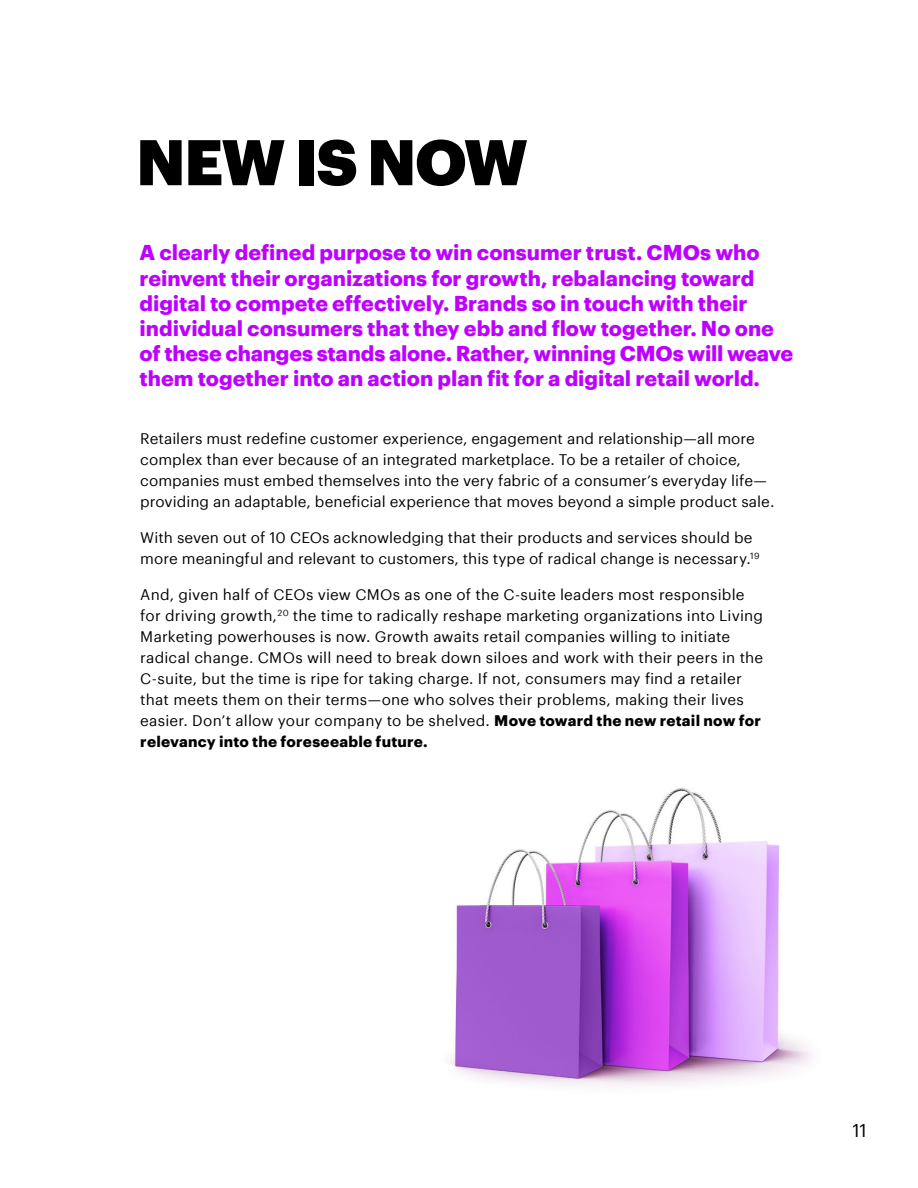
<style>
.page{position:relative;width:918px;height:1188px;background:#fff}
.page>*{position:absolute;margin:0;border:0;box-sizing:border-box;transform-origin:0 0}
.t1{font:900 63px "Graphik";letter-spacing:-.025em;color:#000}
.t2{font:700 21px/25.2px "Graphik";letter-spacing:-.005em;color:#bd00ff}
.t3{font:18px "Graphik";color:#000}
.t4{font:15px/21px "Graphik";letter-spacing:.005em;color:#000}
.s1{font-weight:700}
</style>
<div class="page">
<img style="left:449px;top:788px;width:363px;height:298px">
<h1 class="t1" style="left:136px;top:113px;width:393px">NEW IS NOW</h1>
<p class="t2" style="left:140px;top:238px;width:655px">A clearly defined purpose to win consumer trust. CMOs who reinvent their organizations for growth, rebalancing toward digital to compete effectively. Brands so in touch with their individual consumers that they ebb and flow together. No one of these changes stands alone. Rather, winning CMOs will weave them together into an action plan fit for a digital retail world.</p>
<p class="t4" style="left:140px;top:427px;width:636px">Retailers must redefine customer experience, engagement and relationship—all more complex than ever because of an integrated marketplace. To be a retailer of choice, companies must embed themselves into the very fabric of a consumer’s everyday life— providing an adaptable, beneficial experience that moves beyond a simple product sale.</p>
<p class="t4" style="left:140px;top:526px;width:621px">With seven out of 10 CEOs acknowledging that their products and services should be more meaningful and relevant to customers, this type of radical change is necessary.<sup>19</sup></p>
<p class="t4" style="left:140px;top:583px;width:625px">And, given half of CEOs view CMOs as one of the C-suite leaders most responsible for driving growth,<sup>20</sup> the time to radically reshape marketing organizations into Living Marketing powerhouses is now. Growth awaits retail companies willing to initiate radical change. CMOs will need to break down siloes and work with their peers in the C-suite, but the time is ripe for taking charge. If not, consumers may find a retailer that meets them on their terms—one who solves their problems, making their lives easier. Don’t allow your company to be shelved. <span class="s1">Move toward the new retail now for relevancy into the foreseeable future.</span></p>
<p class="t3" style="left:853px;top:1117px;width:16px">11</p>
</div>
